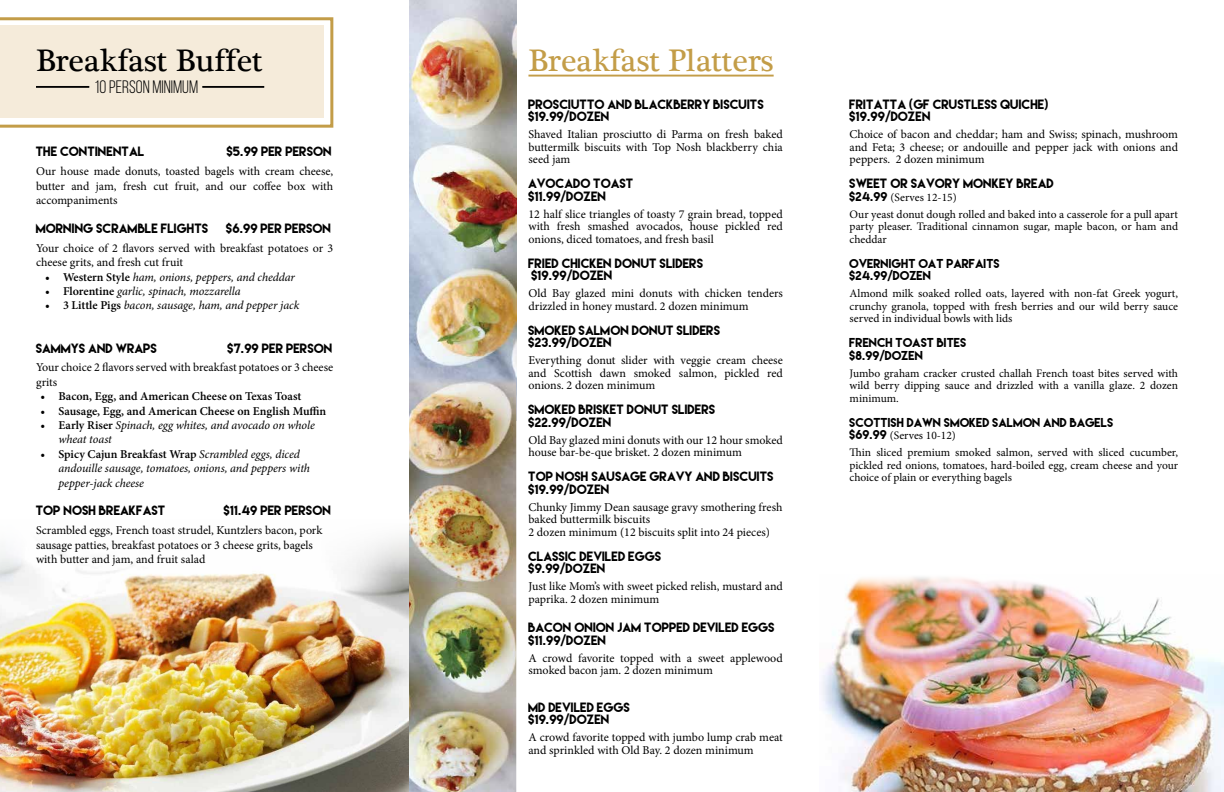
<style>
.page{position:relative;width:1224px;height:792px;background:#fff}
.page>*{position:absolute;margin:0;border:0;box-sizing:border-box;transform-origin:0 0}
.t1{font:32px "Plantagenet Cherokee";color:#c39d48}
.t2{font:32px "Plantagenet Cherokee";color:#000}
.t3{font:18px "Bebas Neue";color:#000}
.t4{font:12px/12.5px "Minion Pro";color:#000}
.t5{font:12px/12.5px "Lemon Milk";color:#000}
.t6{font:italic 12px/14.4px "Minion Pro";letter-spacing:-.005em;color:#000}
.t7{font:600 12px "Minion Pro";color:#000}
.t8{font:11.5px/12.5px "Minion Pro";color:#000}
.t9{font:11.5px/12.5px "Lemon Milk";color:#000}
.s1{font-weight:600;font-style:normal}
.s2{font-family:"Lemon Milk"}
</style>
<div class="page">
<img style="left:822px;top:577px;width:402px;height:215px">
<img style="left:0;top:537px;width:409px;height:255px">
<svg style="left:0;top:17px;width:333px;height:111px;background:#f3e9d6"></svg>
<hr style="left:36px;top:86px;width:53px;height:1px;background:#000">
<hr style="left:36px;top:87px;width:53px;height:1px;background:#000">
<hr style="left:202px;top:86px;width:62px;height:1px;background:#000">
<hr style="left:202px;top:87px;width:62px;height:1px;background:#000">
<img style="left:410px;top:0;width:106px;height:376px">
<img style="left:410px;top:376px;width:106px;height:416px">
<hr style="left:528px;top:75px;width:246px;height:2px;background:#c39d48">
<h1 class="t2" style="left:36px;top:41px;width:228px">Breakfast Buffet</h1>
<h2 class="t3" style="left:95px;top:77px;width:105px">10 PERSON MINIMUM</h2>
<p class="t5" style="left:36px;top:145px;width:110px">THE CONTINENTAL</p>
<p class="t5" style="left:227px;top:145px;width:107px">$5.99 PER PERSON</p>
<p class="t4" style="left:36px;top:164px;width:299px;line-height:14.4px;text-align:justify">Our house made donuts, toasted bagels with cream cheese, butter and jam, fresh cut fruit, and our coffee box with accompaniments</p>
<p class="t5" style="left:36px;top:222px;width:174px">MORNING SCRAMBLE FLIGHTS</p>
<p class="t5" style="left:226px;top:222px;width:107px">$6.99 PER PERSON</p>
<p class="t4" style="left:36px;top:241px;width:299px;line-height:14.4px">Your choice of 2 flavors served with breakfast potatoes or 3 cheese grits, and fresh cut fruit</p>
<p class="t6" style="left:45px;top:269px;width:252px"><span class="s1">• Western Style</span> ham, onions, peppers, and cheddar</p>
<p class="t6" style="left:45px;top:284px;width:197px"><span class="s1">• Florentine</span> garlic, spinach, mozzarella</p>
<p class="t6" style="left:45px;top:298px;width:256px"><span class="s1">• 3 Little Pigs</span> bacon, sausage, ham, and pepper jack</p>
<p class="t5" style="left:36px;top:342px;width:123px">SAMMYS AND WRAPS</p>
<p class="t5" style="left:228px;top:342px;width:107px">$7.99 PER PERSON</p>
<p class="t4" style="left:36px;top:360px;width:299px;line-height:14.4px">Your choice 2 flavors served with breakfast potatoes or 3 cheese grits</p>
<p class="t7" style="left:40px;top:388px;width:263px">• Bacon, Egg, and American Cheese on Texas Toast</p>
<p class="t7" style="left:40px;top:402px;width:287px">• Sausage, Egg, and American Cheese on English Muffin</p>
<p class="t6" style="left:58px;top:418px;width:258px;text-indent:-18px"><span class="s1">• Early Riser</span> Spinach, egg whites, and avocado on whole wheat toast</p>
<p class="t6" style="left:58px;top:447px;width:253px;text-indent:-18px"><span class="s1">• Spicy Cajun Breakfast Wrap</span> Scrambled eggs, diced andouille sausage, tomatoes, onions, and peppers with pepper-jack cheese</p>
<p class="t5" style="left:36px;top:504px;width:131px">TOP NOSH BREAKFAST</p>
<p class="t5" style="left:224px;top:504px;width:109px">$11.49 PER PERSON</p>
<p class="t4" style="left:36px;top:523px;width:288px;line-height:14.4px">Scrambled eggs, French toast strudel, Kuntzlers bacon, pork sausage patties, breakfast potatoes or 3 cheese grits, bagels with butter and jam, and fruit salad</p>
<h1 class="t1" style="left:528px;top:41px;width:247px">Breakfast Platters</h1>
<p class="t5" style="left:528px;top:98px;width:237px">PROSCIUTTO AND BLACKBERRY BISCUITS $19.99/DOZEN</p>
<p class="t4" style="left:528px;top:128px;width:256px;text-align:justify">Shaved Italian prosciutto di Parma on fresh baked buttermilk biscuits with Top Nosh blackberry chia seed jam</p>
<p class="t5" style="left:528px;top:177px;width:107px">AVOCADO TOAST $11.99/DOZEN</p>
<p class="t4" style="left:528px;top:208px;width:256px;text-align:justify">12 half slice triangles of toasty 7 grain bread, topped with fresh smashed avocados, house pickled red onions, diced tomatoes, and fresh basil</p>
<p class="t5" style="left:528px;top:257px;width:176px">FRIED CHICKEN DONUT SLIDERS $19.99/DOZEN</p>
<p class="t4" style="left:528px;top:287px;width:256px">Old Bay glazed mini donuts with chicken tenders drizzled in honey mustard. 2 dozen minimum</p>
<p class="t5" style="left:528px;top:324px;width:194px">SMOKED SALMON DONUT SLIDERS $23.99/DOZEN</p>
<p class="t4" style="left:528px;top:354px;width:256px;text-align:justify">Everything donut slider with veggie cream cheese and Scottish dawn smoked salmon, pickled red onions. 2 dozen minimum</p>
<p class="t5" style="left:528px;top:403px;width:189px">SMOKED BRISKET DONUT SLIDERS $22.99/DOZEN</p>
<p class="t4" style="left:528px;top:434px;width:256px">Old Bay glazed mini donuts with our 12 hour smoked house bar-be-que brisket. 2 dozen minimum</p>
<p class="t5" style="left:528px;top:470px;width:247px">TOP NOSH SAUSAGE GRAVY AND BISCUITS $19.99/DOZEN</p>
<p class="t4" style="left:528px;top:501px;width:255px">Chunky Jimmy Dean sausage gravy smothering fresh baked buttermilk biscuits<br>2 dozen minimum (12 biscuits split into 24 pieces)</p>
<p class="t5" style="left:528px;top:550px;width:134px">CLASSIC DEVILED EGGS $9.99/DOZEN</p>
<p class="t4" style="left:528px;top:580px;width:256px">Just like Mom’s with sweet picked relish, mustard and paprika. 2 dozen minimum</p>
<p class="t5" style="left:528px;top:621px;width:248px">BACON ONION JAM TOPPED DEVILED EGGS $11.99/DOZEN</p>
<p class="t4" style="left:528px;top:652px;width:256px">A crowd favorite topped with a sweet applewood smoked bacon jam. 2 dozen minimum</p>
<p class="t5" style="left:528px;top:701px;width:103px">MD DEVILED EGGS $19.99/DOZEN</p>
<p class="t4" style="left:528px;top:731px;width:256px">A crowd favorite topped with jumbo lump crab meat and sprinkled with Old Bay. 2 dozen minimum</p>
<p class="t5" style="left:850px;top:98px;width:201px">FRITATTA (GF CRUSTLESS QUICHE) $19.99/DOZEN</p>
<p class="t4" style="left:850px;top:128px;width:330px;text-align:justify">Choice of bacon and cheddar; ham and Swiss; spinach, mushroom and Feta; 3 cheese; or andouille and pepper jack with onions and peppers. 2 dozen minimum</p>
<p class="t5" style="left:850px;top:177px;width:206px">SWEET OR SAVORY MONKEY BREAD</p>
<p class="t8" style="left:850px;top:189px;width:330px;line-height:17px"><span class="s2">$24.99</span> (Serves 12-15)<br>Our yeast donut dough rolled and baked into a casserole for a pull apart</p>
<p class="t8" style="left:850px;top:220px;width:330px">party pleaser. Traditional cinnamon sugar, maple bacon, or ham and cheddar</p>
<p class="t9" style="left:850px;top:257px;width:152px">OVERNIGHT OAT PARFAITS $24.99/DOZEN</p>
<p class="t8" style="left:850px;top:287px;width:330px;text-align:justify">Almond milk soaked rolled oats, layered with non-fat Greek yogurt, crunchy granola, topped with fresh berries and our wild berry sauce served in individual bowls with lids</p>
<p class="t9" style="left:850px;top:337px;width:119px">FRENCH TOAST BITES $8.99/DOZEN</p>
<p class="t8" style="left:850px;top:367px;width:330px;text-align:justify">Jumbo graham cracker crusted challah French toast bites served with wild berry dipping sauce and drizzled with a vanilla glaze. 2 dozen minimum.</p>
<p class="t9" style="left:850px;top:416px;width:266px">SCOTTISH DAWN SMOKED SALMON AND BAGELS</p>
<p class="t8" style="left:850px;top:427px;width:330px;line-height:17px"><span class="s2">$69.99</span> (Serves 10-12)<br>Thin sliced premium smoked salmon, served with sliced cucumber,</p>
<p class="t8" style="left:850px;top:459px;width:330px">pickled red onions, tomatoes, hard-boiled egg, cream cheese and your choice of plain or everything bagels</p>
</div>
